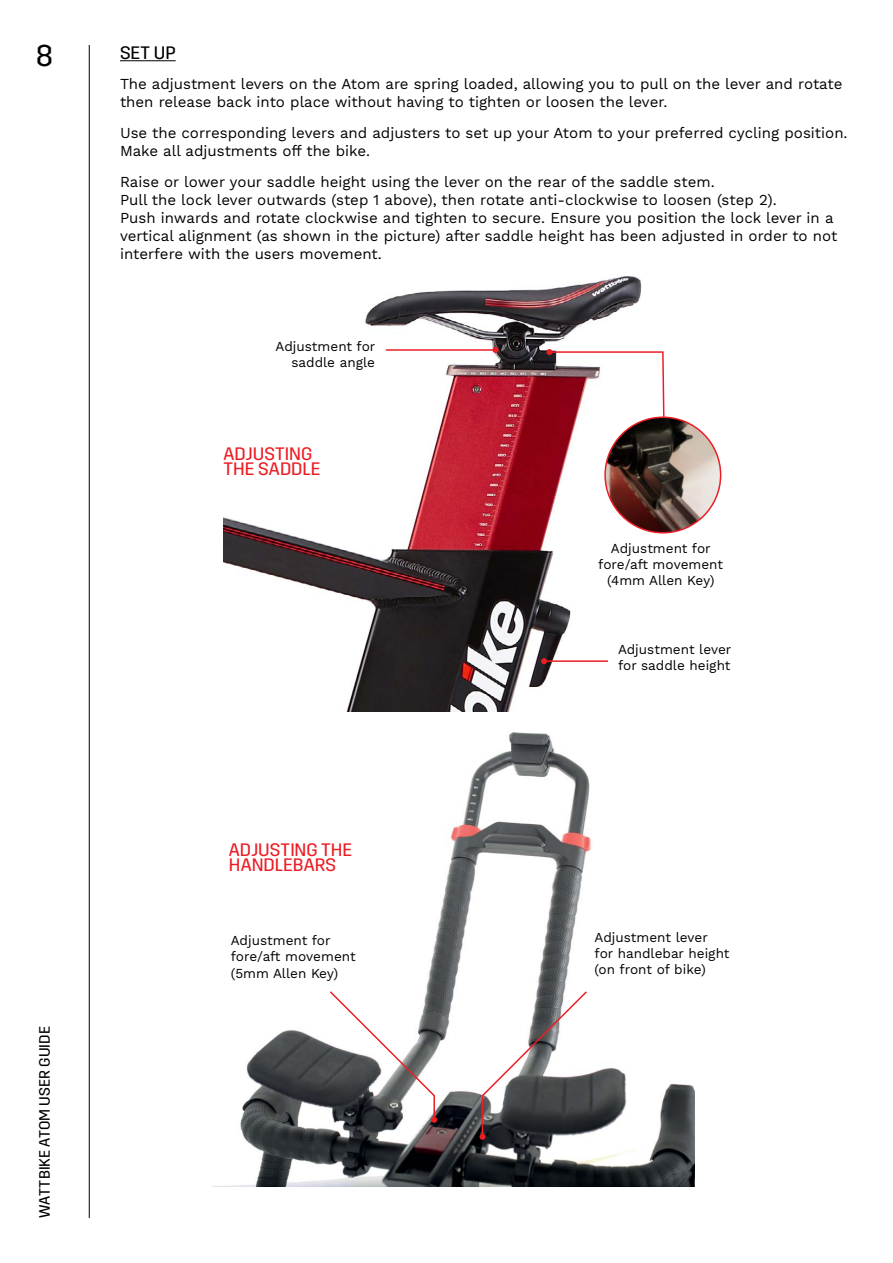
<style>
.page{position:relative;width:893px;height:1263px;background:#fff}
.page>*{position:absolute;margin:0;border:0;box-sizing:border-box;transform-origin:0 0}
.t1{font:30px "Trim";color:#000}
.t2{font:18px/15px "Trim";letter-spacing:.005em;color:#ed1d24}
.t3{font:18px "Trim";color:#000}
.t4{font:15px/18px "Work Sans";color:#000}
.t5{font:15px "Trim";letter-spacing:.005em;color:#000}
.t6{font:13.5px/16.2px "Work Sans";color:#000}
</style>
<div class="page">
<img style="left:223px;top:276px;width:455px;height:436px">
<hr style="left:89px;top:45px;width:1px;height:1173px;background:#000">
<hr style="left:386px;top:349px;width:109px;height:2px;background:#ed1d24">
<svg style="left:492px;top:347px;width:6px;height:6px"></svg>
<svg style="left:546px;top:349px;width:119px;height:69px"></svg>
<hr style="left:544px;top:660px;width:64px;height:2px;background:#ed1d24">
<svg style="left:541px;top:658px;width:6px;height:6px"></svg>
<img style="left:605px;top:417px;width:116px;height:116px;border-radius:58px">
<div style="left:604px;top:416px;width:117px;height:117px;border:2px solid #ed1d24;border-radius:50%"></div>
<img style="left:228px;top:732px;width:466px;height:454px">
<svg style="left:328px;top:990px;width:109px;height:133px"></svg>
<svg style="left:479px;top:990px;width:109px;height:150px"></svg>
<hr style="left:120px;top:60px;width:56px;height:1px;background:#000">
<h1 class="t1" style="left:36px;top:39px;width:19px">8</h1>
<p class="t5" style="left:36px;top:1218px;width:193px;rotate:-90deg">WATTBIKE ATOM USER GUIDE</p>
<p class="t3" style="left:120px;top:42px;width:57px">SET UP</p>
<p class="t4" style="left:120px;top:76px;width:724px">The adjustment levers on the Atom are spring loaded, allowing you to pull on the lever and rotate then release back into place without having to tighten or loosen the lever.</p>
<p class="t4" style="left:120px;top:125px;width:729px">Use the corresponding levers and adjusters to set up your Atom to your preferred cycling position.<br>Make all adjustments off the bike.</p>
<p class="t4" style="left:120px;top:173px;width:719px">Raise or lower your saddle height using the lever on the rear of the saddle stem.<br>Pull the lock lever outwards (step 1 above), then rotate anti-clockwise to loosen (step 2).<br>Push inwards and rotate clockwise and tighten to secure. Ensure you position the lock lever in a vertical alignment (as shown in the picture) after saddle height has been adjusted in order to not interfere with the users movement.</p>
<p class="t6" style="left:276px;top:339px;width:101px;text-align:right">Adjustment for saddle angle</p>
<p class="t2" style="left:223px;top:447px;width:99px">ADJUSTING<br>THE SADDLE</p>
<p class="t2" style="left:229px;top:842px;width:125px">ADJUSTING THE<br>HANDLEBARS</p>
<p class="t6" style="left:598px;top:541px;width:126px;text-align:center">Adjustment for fore/aft movement (4mm Allen Key)</p>
<p class="t6" style="left:618px;top:642px;width:115px">Adjustment lever for saddle height</p>
<p class="t6" style="left:231px;top:933px;width:126px">Adjustment for fore/aft movement (5mm Allen Key)</p>
<p class="t6" style="left:594px;top:929px;width:137px">Adjustment lever for handlebar height (on front of bike)</p>
</div>
